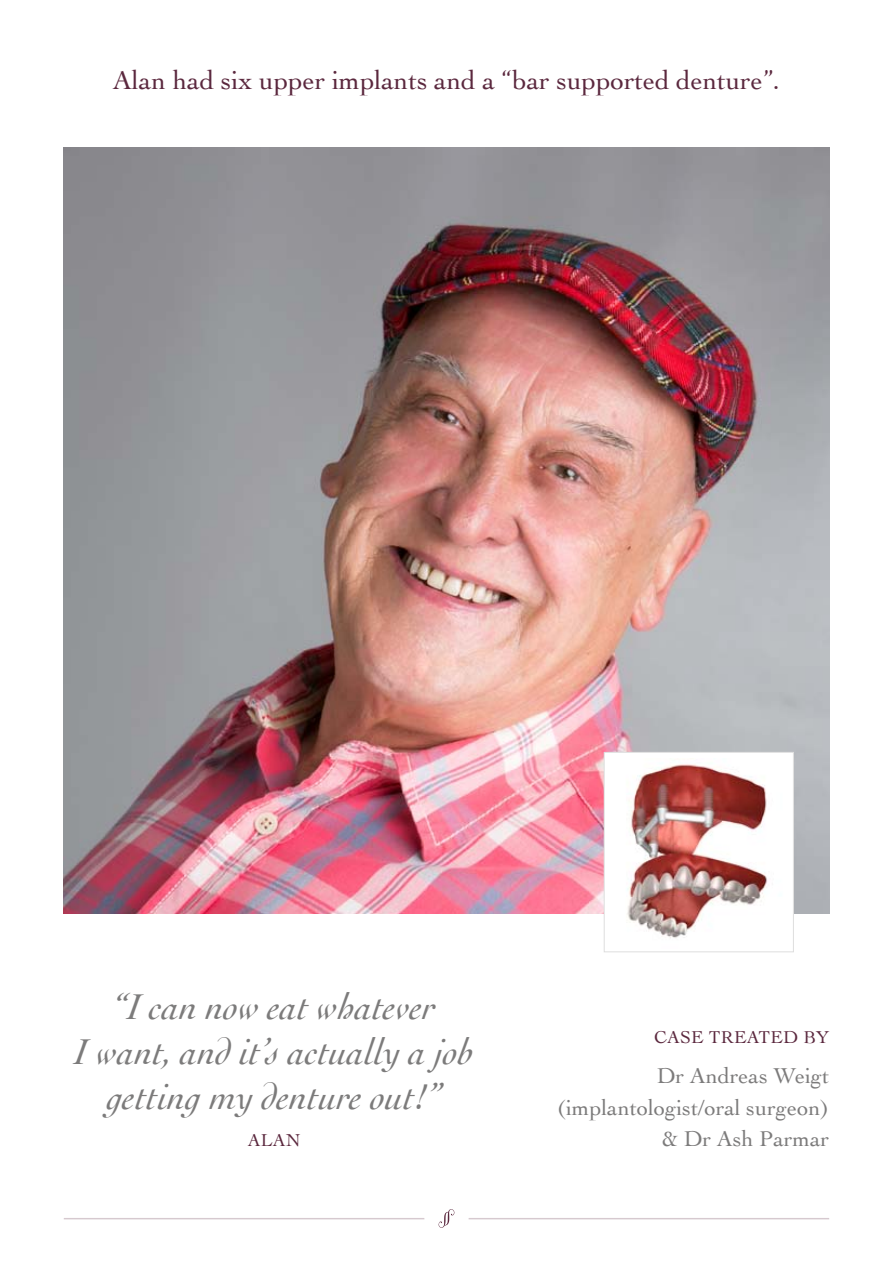
<style>
.page{position:relative;width:893px;height:1263px;background:#fff}
.page>*{position:absolute;margin:0;border:0;box-sizing:border-box;transform-origin:0 0}
.t1{font:italic 37.5px/45px "Cochin";color:#7c7b7b;text-align:center}
.t2{font:27px "Cochin";color:#5b283e}
.t3{font:22.5px/31.5px "Cochin";color:#7c7b7b;text-align:right}
.t4{font:18px "Cochin";letter-spacing:.02em;color:#5b283e}
</style>
<div class="page">
<svg style="left:439px;top:1209px;width:15px;height:19px"></svg>
<hr style="left:64px;top:1218px;width:360px;height:1px;background:#5b283e">
<hr style="left:469px;top:1218px;width:360px;height:1px;background:#5b283e">
<img style="left:64px;top:148px;width:765px;height:765px">
<div style="left:604px;top:752px;width:189px;height:200px;background:#fff"></div>
<img style="left:627px;top:764px;width:141px;height:174px">
<div style="left:604px;top:752px;width:190px;height:200px;border:1px solid #dedede"></div>
<p class="t2" style="left:113px;top:62px;width:668px">Alan had six upper implants and a “bar supported denture”.</p>
<p class="t1" style="left:74px;top:982px;width:401px">“I can now eat whatever<br>I want, and it’s actually a job getting my denture out!”</p>
<p class="t4" style="left:248px;top:1128px;width:54px">Alan</p>
<p class="t4" style="left:654px;top:1025px;width:173px">Case treated by</p>
<p class="t3" style="left:557px;top:1059px;width:273px">Dr Andreas Weigt (implantologist/oral surgeon) &amp; Dr Ash Parmar</p>
</div>
